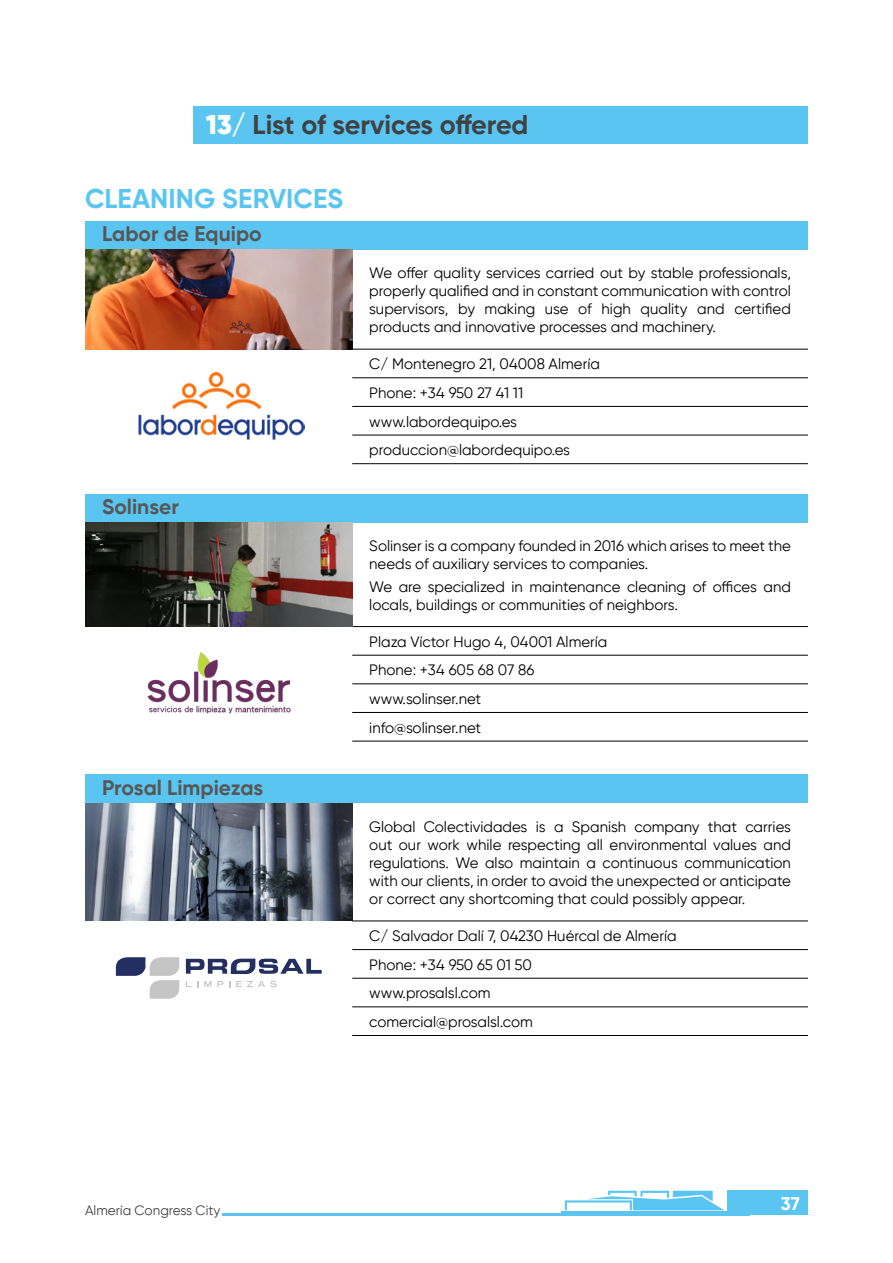
<style>
.page{position:relative;width:893px;height:1263px;background:#fff}
.page>*{position:absolute;margin:0;border:0;box-sizing:border-box;transform-origin:0 0}
.t1{font:700 27px "Gilroy";letter-spacing:-.005em;color:#404143}
.t2{font:700 27px "Gilroy";letter-spacing:.005em;color:#5bc5f2}
.t3{font:700 21px "Gilroy";color:#575756}
.t4{font:700 18.3px "Gilroy";color:#fff}
.t5{font:15px/18px "Gilroy";color:#000}
.t6{font:13.5px "Gilroy";color:#404143}
.s1{font-weight:900;color:#fff}
</style>
<div class="page">
<div style="left:728px;top:1190px;width:80px;height:25px;background:#5bc5f2"></div>
<hr style="left:222px;top:1213px;width:527px;height:2px;background:#5bc5f2">
<svg style="left:565px;top:1191px;width:159px;height:19px"></svg>
<hr style="left:561px;top:1212px;width:167px;height:1px;background:#5bc5f2">
<div style="left:193px;top:106px;width:615px;height:38px;background:#5bc5f2"></div>
<div style="left:85px;top:494px;width:723px;height:29px;background:#5bc5f2"></div>
<hr style="left:352px;top:626px;width:456px;height:1px;background:#000">
<hr style="left:352px;top:655px;width:456px;height:1px;background:#000">
<hr style="left:352px;top:683px;width:456px;height:1px;background:#000">
<hr style="left:352px;top:712px;width:456px;height:1px;background:#000">
<hr style="left:352px;top:741px;width:456px;height:1px;background:#000">
<img style="left:85px;top:523px;width:267px;height:103px">
<img style="left:147px;top:653px;width:143px;height:60px">
<div style="left:85px;top:774px;width:723px;height:29px;background:#5bc5f2"></div>
<hr style="left:352px;top:921px;width:456px;height:1px;background:#000">
<hr style="left:352px;top:949px;width:456px;height:1px;background:#000">
<hr style="left:352px;top:978px;width:456px;height:1px;background:#000">
<hr style="left:352px;top:1006px;width:456px;height:1px;background:#000">
<hr style="left:352px;top:1035px;width:456px;height:1px;background:#000">
<img style="left:85px;top:803px;width:267px;height:118px">
<svg style="left:186px;top:981px;width:12px;height:6px"></svg>
<svg style="left:204px;top:981px;width:7px;height:6px"></svg>
<svg style="left:217px;top:981px;width:13px;height:6px"></svg>
<svg style="left:236px;top:981px;width:41px;height:6px"></svg>
<svg style="left:116px;top:957px;width:63px;height:42px"></svg>
<svg style="left:186px;top:959px;width:136px;height:15px"></svg>
<div style="left:85px;top:220px;width:723px;height:29px;background:#5bc5f2"></div>
<hr style="left:352px;top:349px;width:456px;height:1px;background:#000">
<hr style="left:352px;top:377px;width:456px;height:1px;background:#000">
<hr style="left:352px;top:406px;width:456px;height:1px;background:#000">
<hr style="left:352px;top:435px;width:456px;height:1px;background:#000">
<hr style="left:352px;top:463px;width:456px;height:1px;background:#000">
<img style="left:85px;top:249px;width:267px;height:100px">
<img style="left:138px;top:372px;width:167px;height:68px">
<h1 class="t1" style="left:206px;top:108px;width:324px"><span class="s1">13/</span> List of services offered</h1>
<h1 class="t2" style="left:85px;top:182px;width:260px">CLEANING SERVICES</h1>
<h2 class="t3" style="left:102px;top:220px;width:161px">Labor de Equipo</h2>
<h2 class="t3" style="left:102px;top:494px;width:78px">Solinser</h2>
<h2 class="t3" style="left:102px;top:774px;width:163px">Prosal Limpiezas</h2>
<p class="t6" style="left:85px;top:1202px;width:137px">Almería Congress City</p>
<p class="t5" style="left:369px;top:264px;width:423px;text-align:justify">We offer quality services carried out by stable professionals, properly qualified and in constant communication with control supervisors, by making use of high quality and certified products and innovative processes and machinery.</p>
<p class="t5" style="left:369px;top:350px;width:232px;line-height:28.7px">C/ Montenegro 21, 04008 Almería<br>Phone: +34 950 27 41 11 www.labordequipo.es produccion@labordequipo.es</p>
<p class="t5" style="left:369px;top:537px;width:423px">Solinser is a company founded in 2016 which arises to meet the needs of auxiliary services to companies.</p>
<p class="t5" style="left:369px;top:577px;width:423px">We are specialized in maintenance cleaning of offices and locals, buildings or communities of neighbors.</p>
<p class="t5" style="left:369px;top:627px;width:240px;line-height:28.7px">Plaza Víctor Hugo 4, 04001 Almería<br>Phone: +34 605 68 07 86 www.solinser.net<br>info@solinser.net</p>
<p class="t5" style="left:369px;top:817px;width:423px;text-align:justify">Global Colectividades is a Spanish company that carries out our work while respecting all environmental values and regulations. We also maintain a continuous communication with our clients, in order to avoid the unexpected or anticipate or correct any shortcoming that could possibly appear.</p>
<p class="t5" style="left:369px;top:921px;width:309px;line-height:28.7px">C/ Salvador Dalí 7, 04230 Huércal de Almería<br>Phone: +34 950 65 01 50<br>www.prosalsl.com<br>comercial@prosalsl.com</p>
<p class="t4" style="left:781px;top:1192px;width:20px">37</p>
</div>
